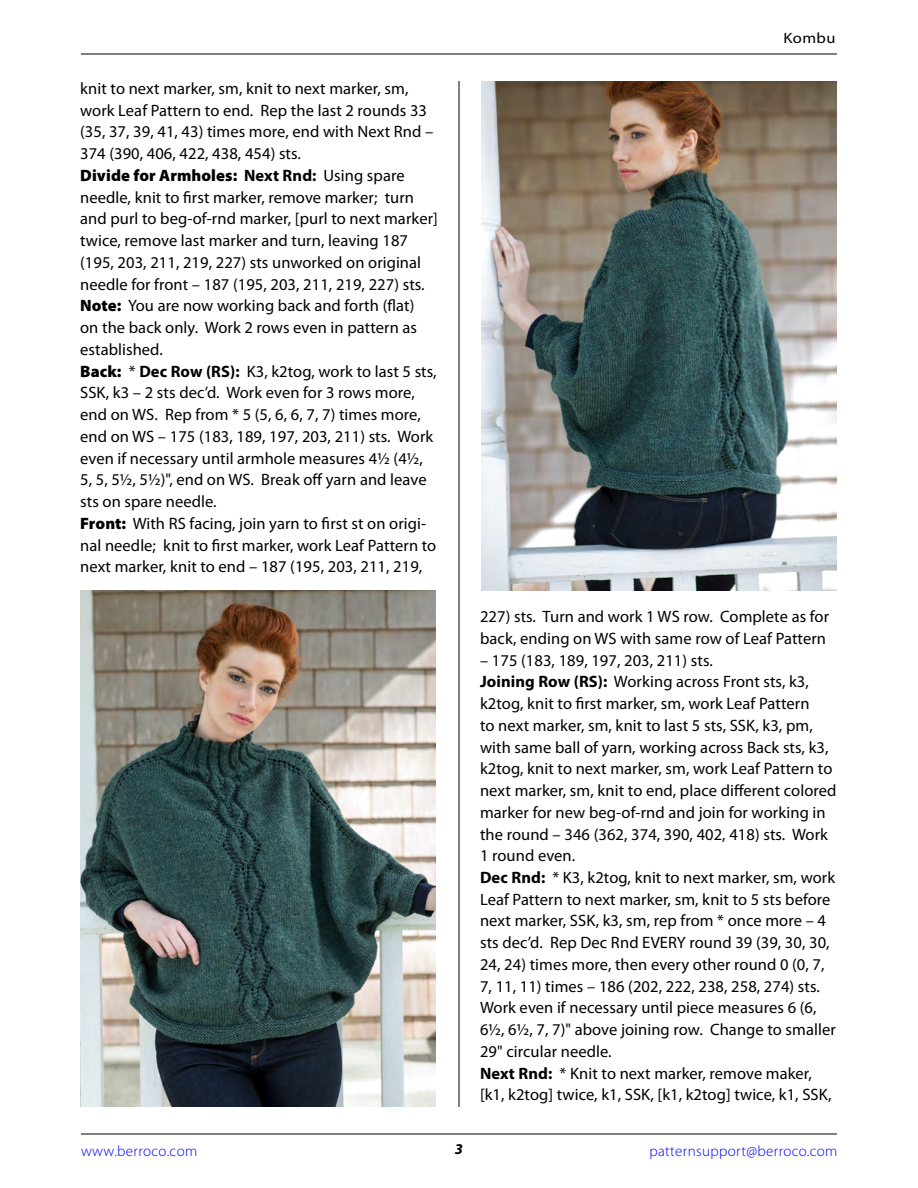
<style>
.page{position:relative;width:918px;height:1188px;background:#fff}
.page>*{position:absolute;margin:0;border:0;box-sizing:border-box;transform-origin:0 0}
.t1{font:16.5px/21.8px "Myriad Pro";letter-spacing:.005em;color:#000}
.t2{font:300 15px "Myriad Pro";letter-spacing:.025em;color:#00f}
.t3{font:15px "Myriad Pro";letter-spacing:.025em;color:#000;scale:1.1 1}
.t4{font:italic 700 15px "Myriad Pro";color:#000}
.s1{font-weight:900}
.s2{font-weight:700}
</style>
<div class="page">
<hr style="left:81px;top:1134px;width:756px;height:1px;background:#000">
<hr style="left:81px;top:54px;width:756px;height:1px;background:#000">
<img style="left:80px;top:591px;width:356px;height:516px">
<hr style="left:459px;top:81px;width:1px;height:1026px;background:#000">
<img style="left:481px;top:82px;width:356px;height:509px">
<p class="t1" style="left:80px;top:77px;width:359px">knit to next marker, sm, knit to next marker, sm, work Leaf Pattern to end. Rep the last 2 rounds 33 (35, 37, 39, 41, 43) times more, end with Next Rnd – 374 (390, 406, 422, 438, 454) sts.<br><span class="s1">Divide for Armholes:</span> <span class="s2">Next Rnd:</span> Using spare needle, knit to first marker, remove marker; turn and purl to beg-of-rnd marker, [purl to next marker] twice, remove last marker and turn, leaving 187 (195, 203, 211, 219, 227) sts unworked on original needle for front – 187 (195, 203, 211, 219, 227) sts.<br><span class="s1">Note:</span> You are now working back and forth (flat)<br>on the back only. Work 2 rows even in pattern as established.<br><span class="s1">Back:</span> * <span class="s2">Dec Row (RS):</span> K3, k2tog, work to last 5 sts, SSK, k3 – 2 sts dec’d. Work even for 3 rows more, end on WS. Rep from * 5 (5, 6, 6, 7, 7) times more, end on WS – 175 (183, 189, 197, 203, 211) sts. Work even if necessary until armhole measures 4½ (4½, 5, 5, 5½, 5½)", end on WS. Break off yarn and leave sts on spare needle.<br><span class="s1">Front:</span> With RS facing, join yarn to first st on origi&shy;nal needle; knit to first marker, work Leaf Pattern to next marker, knit to end – 187 (195, 203, 211, 219,</p>
<p class="t3" style="left:784px;top:29px;width:49px">Kombu</p>
<p class="t1" style="left:480px;top:605px;width:351px">227) sts. Turn and work 1 WS row. Complete as for back, ending on WS with same row of Leaf Pattern</p>
<p class="t1" style="left:480px;top:649px;width:358px">– 175 (183, 189, 197, 203, 211) sts.<br><span class="s2">Joining Row (RS):</span> Working across Front sts, k3, k2tog, knit to first marker, sm, work Leaf Pattern<br>to next marker, sm, knit to last 5 sts, SSK, k3, pm, with same ball of yarn, working across Back sts, k3, k2tog, knit to next marker, sm, work Leaf Pattern to next marker, sm, knit to end, place different colored marker for new beg-of-rnd and join for working in the round – 346 (362, 374, 390, 402, 418) sts. Work 1 round even.<br><span class="s2">Dec Rnd:</span> * K3, k2tog, knit to next marker, sm, work Leaf Pattern to next marker, sm, knit to 5 sts before next marker, SSK, k3, sm, rep from * once more – 4 sts dec’d. Rep Dec Rnd EVERY round 39 (39, 30, 30, 24, 24) times more, then every other round 0 (0, 7, 7, 11, 11) times – 186 (202, 222, 238, 258, 274) sts.<br>Work even if necessary until piece measures 6 (6, 6½, 6½, 7, 7)" above joining row. Change to smaller 29" circular needle.<br><span class="s2">Next Rnd:</span> * Knit to next marker, remove maker, [k1, k2tog] twice, k1, SSK, [k1, k2tog] twice, k1, SSK,</p>
<p class="t2" style="left:81px;top:1142px;width:118px">www.berroco.com</p>
<p class="t4" style="left:455px;top:1139px;width:10px">3</p>
<p class="t2" style="left:649px;top:1142px;width:190px">patternsupport@berroco.com</p>
</div>
